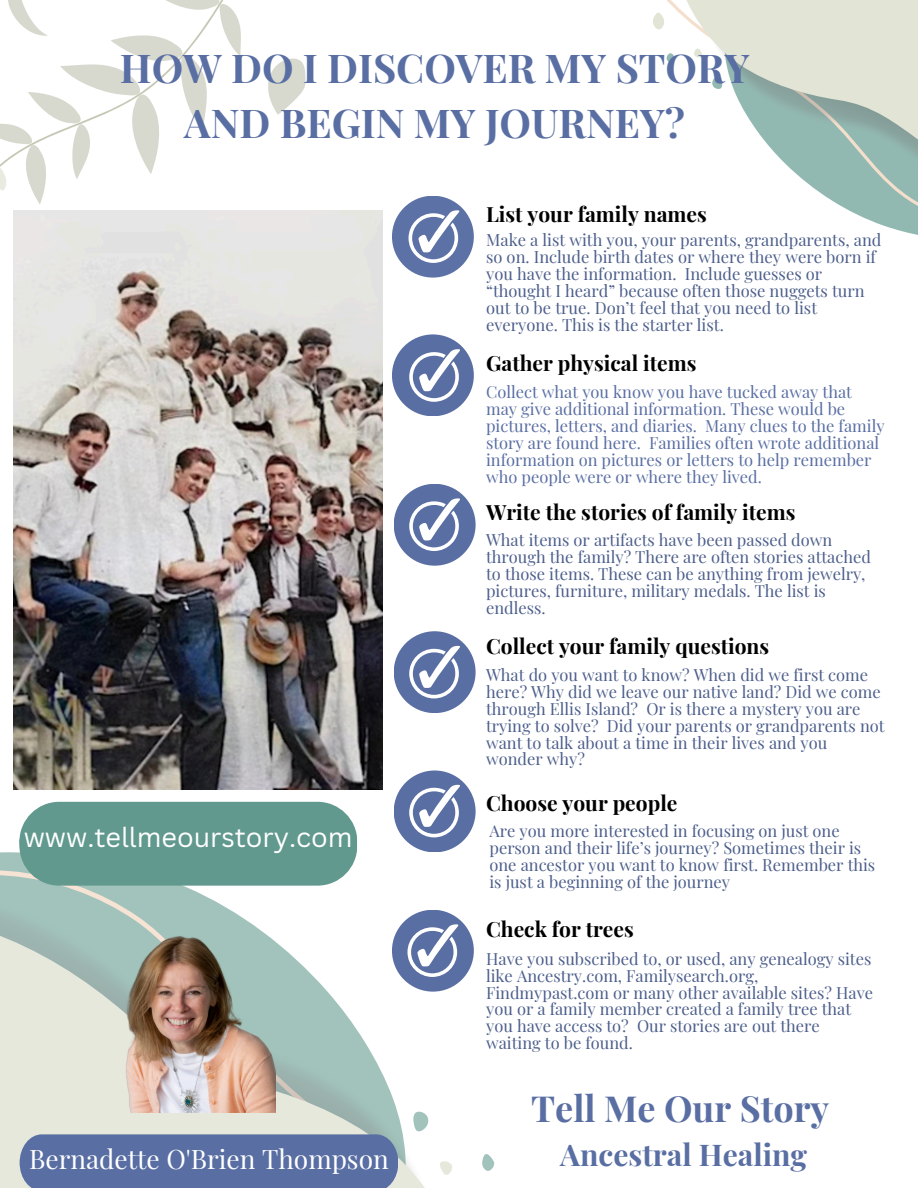
<style>
.page{position:relative;width:918px;height:1188px;background:#fff}
.page>*{position:absolute;margin:0;border:0;box-sizing:border-box;transform-origin:0 0}
.t1{font:700 39.9px/55.2px "Playfair Display";color:#596ea3;text-align:center}
.t2{font:700 36px "Playfair Display";color:#596ea3}
.t3{font:700 30px "Playfair Display";color:#596ea3}
.t4{font:27px "Canva Sans";color:#fff}
.t5{font:26.25px "Playfair Display";color:#fff}
.t6{font:700 21px "Playfair Display";color:#000}
.t7{font:16.5px/16.8px "Playfair Display";color:#4c5e8b}
.t8{font:16.5px/16.8px "Playfair Display";color:#596ea3}
</style>
<div class="page">
<svg style="left:0;top:0;width:306px;height:204px"></svg>
<svg style="left:0;top:783px;width:476px;height:405px"></svg>
<svg style="left:407px;top:1108px;width:25px;height:26px"></svg>
<svg style="left:434px;top:1157px;width:21px;height:21px"></svg>
<svg style="left:482px;top:1154px;width:13px;height:17px"></svg>
<div style="left:20px;top:177px;width:401px;height:689px;background:#fff;border-radius:201px"></div>
<svg style="left:666px;top:0;width:252px;height:235px"></svg>
<svg style="left:710px;top:74px;width:16px;height:17px"></svg>
<svg style="left:692px;top:47px;width:14px;height:13px"></svg>
<svg style="left:666px;top:52px;width:11px;height:13px"></svg>
<svg style="left:653px;top:11px;width:15px;height:21px"></svg>
<div style="left:392px;top:196px;width:82px;height:82px;background:#596ea3;border-radius:50%"></div>
<div style="left:392px;top:334px;width:82px;height:82px;background:#596ea3;border-radius:50%"></div>
<div style="left:394px;top:484px;width:82px;height:82px;background:#596ea3;border-radius:50%"></div>
<div style="left:394px;top:631px;width:82px;height:82px;background:#596ea3;border-radius:50%"></div>
<div style="left:394px;top:770px;width:82px;height:82px;background:#596ea3;border-radius:50%"></div>
<svg style="left:409px;top:210px;width:50px;height:53px"></svg>
<svg style="left:409px;top:349px;width:51px;height:53px"></svg>
<svg style="left:409px;top:498px;width:51px;height:53px"></svg>
<svg style="left:409px;top:646px;width:51px;height:52px"></svg>
<svg style="left:409px;top:785px;width:51px;height:52px"></svg>
<div style="left:20px;top:1134px;width:378px;height:54px;background:#596ea3"></div>
<div style="left:392px;top:910px;width:82px;height:82px;background:#596ea3;border-radius:50%"></div>
<svg style="left:407px;top:924px;width:51px;height:53px"></svg>
<img style="left:92px;top:929px;width:183px;height:183px">
<img style="left:13px;top:210px;width:369px;height:580px">
<svg style="left:19px;top:848px;width:338px;height:38px"></svg>
<div style="left:19px;top:802px;width:338px;height:79px;background:#61998e;border-radius:40px"></div>
<h1 class="t1" style="left:120px;top:39px;width:631px">HOW DO I DISCOVER MY STORY<br>AND BEGIN MY JOURNEY?</h1>
<p class="t6" style="left:486px;top:199px;width:222px">List your family names</p>
<p class="t7" style="left:486px;top:231px;width:397px">Make a list with you, your parents, grandparents, and so on. Include birth dates or where they were born if you have the information. Include guesses or “thought I heard” because often those nuggets turn out to be true. Don’t feel that you need to list everyone. This is the starter list.</p>
<p class="t6" style="left:486px;top:348px;width:212px">Gather physical items</p>
<p class="t8" style="left:486px;top:383px;width:400px">Collect what you know you have tucked away that may give additional information. These would be pictures, letters, and diaries. Many clues to the family story are found here. Families often wrote additional information on pictures or letters to help remember who people were or where they lived.</p>
<p class="t6" style="left:486px;top:497px;width:311px">Write the stories of family items</p>
<h5 class="t7" style="left:486px;top:531px;width:386px">What items or artifacts have been passed down through the family? There are often stories attached to those items. These can be anything from jewelry, pictures, furniture, military medals. The list is endless.</h5>
<p class="t6" style="left:486px;top:631px;width:285px">Collect your family questions</p>
<p class="t7" style="left:486px;top:666px;width:400px">What do you want to know? When did we first come here? Why did we leave our native land? Did we come through Ellis Island? Or is there a mystery you are trying to solve? Did your parents or grandparents not want to talk about a time in their lives and you wonder why?</p>
<p class="t4" style="left:24px;top:818px;width:330px">www.tellmeourstory.com</p>
<h5 class="t5" style="left:29px;top:1141px;width:361px">Bernadette O'Brien Thompson</h5>
<h5 class="t6" style="left:486px;top:788px;width:193px">Choose your people</h5>
<p class="t7" style="left:490px;top:822px;width:387px">Are you more interested in focusing on just one person and their life’s journey? Sometimes their is one ancestor you want to know first. Remember this is just a beginning of the journey</p>
<h5 class="t6" style="left:486px;top:914px;width:149px">Check for trees</h5>
<p class="t7" style="left:486px;top:950px;width:389px">Have you subscribed to, or used, any genealogy sites like Ancestry.com, Familysearch.org, Findmypast.com or many other available sites? Have you or a family member created a family tree that you have access to? Our stories are out there waiting to be found.</p>
<p class="t2" style="left:531px;top:1083px;width:299px">Tell Me Our Story</p>
<p class="t3" style="left:560px;top:1133px;width:249px">Ancestral Healing</p>
</div>
